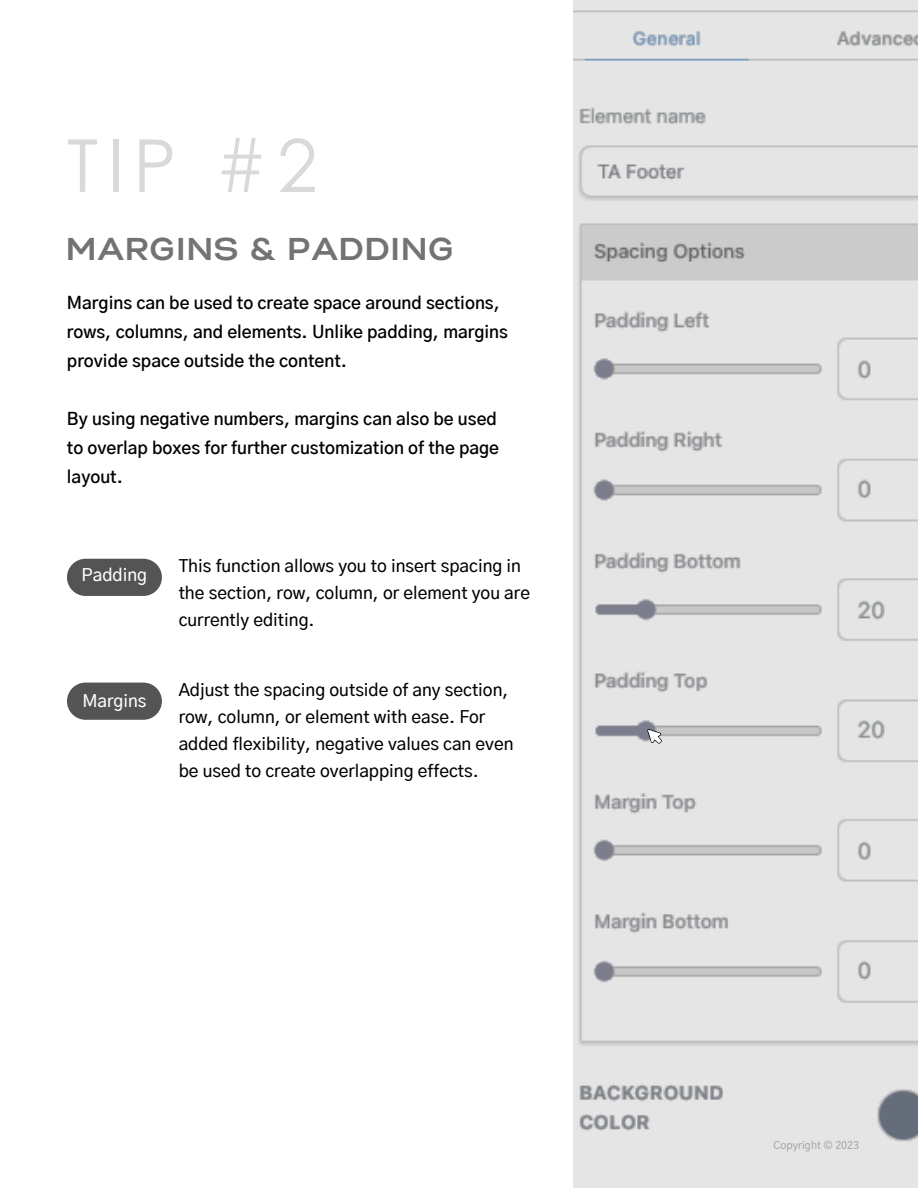
<style>
.page{position:relative;width:918px;height:1188px;background:#fff}
.page>*{position:absolute;margin:0;border:0;box-sizing:border-box;transform-origin:0 0}
.t1{font:73.05px "Century Gothic";color:#d9d9d9}
.t2{font:700 31.5px "Gabriel Sans";letter-spacing:.06em;color:#737373}
.t3{font:500 17.25px/26.8px "Gothic A1";color:#000}
.t4{font:600 17.25px/29.1px "Gothic A1";color:#000}
.t5{font:500 17.25px "Gothic A1";color:#fff}
.t6{font:500 10.5px "Gothic A1";color:#a6a6a6}
</style>
<div class="page">
<div style="left:67px;top:683px;width:95px;height:37px;background:#545454;border-radius:19px"></div>
<div style="left:67px;top:559px;width:95px;height:37px;background:#545454;border-radius:19px"></div>
<img style="left:574px;top:0;width:344px;height:1188px">
<svg style="left:647px;top:729px;width:15px;height:15px"></svg>
<p class="t1" style="left:67px;top:119px;width:252px">TIP #2</p>
<p class="t2" style="left:67px;top:235px;width:388px">MARGINS &amp; PADDING</p>
<p class="t4" style="left:67px;top:289px;width:443px">Margins can be used to create space around sections, rows, columns, and elements. Unlike padding, margins provide space outside the content.</p>
<p class="t4" style="left:67px;top:405px;width:434px">By using negative numbers, margins can also be used to overlap boxes for further customization of the page layout.</p>
<p class="t5" style="left:82px;top:567px;width:67px">Padding</p>
<p class="t3" style="left:179px;top:554px;width:353px">This function allows you to insert spacing in the section, row, column, or element you are currently editing.</p>
<p class="t5" style="left:82px;top:693px;width:66px">Margins</p>
<p class="t3" style="left:179px;top:678px;width:336px">Adjust the spacing outside of any section, row, column, or element with ease. For added flexibility, negative values can even be used to create overlapping effects.</p>
<p class="t6" style="left:774px;top:1141px;width:87px">Copyright © 2023</p>
</div>
